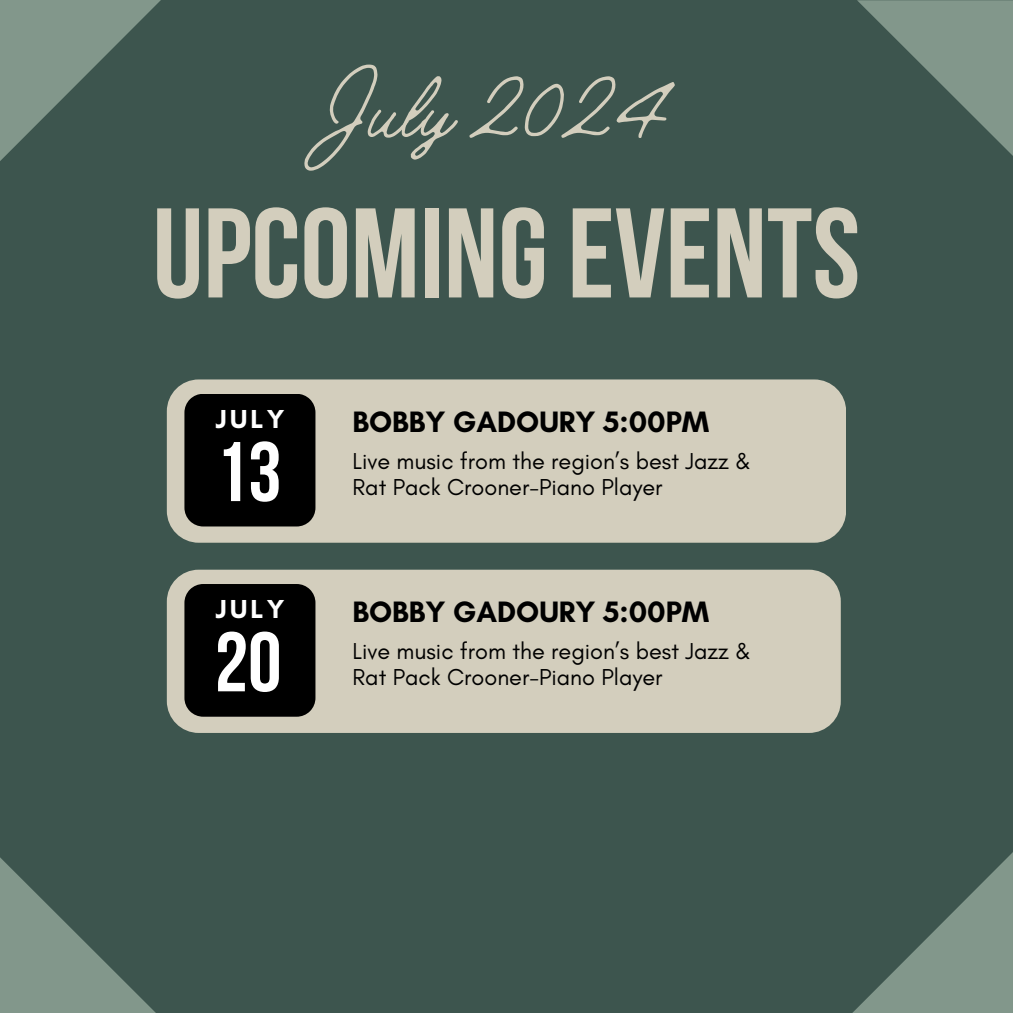
<style>
.page{position:relative;width:1013px;height:1013px;background:#fff}
.page>*{position:absolute;margin:0;border:0;box-sizing:border-box;transform-origin:0 0}
.t1{font:127.25px "Bebas Neue Cyrillic";color:#d3cebd}
.t2{font:300 105.5px "Jimmy Script";color:#d3cebd}
.t3{font:84.38px "Bebas Neue Cyrillic";color:#fff}
.t4{font:700 30px "Glacial Indifference";color:#000}
.t5{font:700 26.5px "Glacial Indifference";letter-spacing:.12em;color:#fff}
.t6{font:23.5px/26.1px "Glacial Indifference";color:#000}
</style>
<div class="page">
<div style="left:0;top:0;width:1012px;height:1012px;background:#3d554e"></div>
<div style="left:167px;top:379px;width:679px;height:163px;background:#d3cebd;border-radius:32px"></div>
<div style="left:167px;top:569px;width:673px;height:164px;background:#d3cebd;border-radius:32px"></div>
<div style="left:184px;top:394px;width:131px;height:132px;background:#000"></div>
<div style="left:184px;top:584px;width:131px;height:132px;background:#000"></div>
<svg style="left:0;top:857px;width:155px;height:155px"></svg>
<svg style="left:853px;top:853px;width:159px;height:159px"></svg>
<svg style="left:857px;top:0;width:155px;height:155px"></svg>
<svg style="left:0;top:0;width:161px;height:161px"></svg>
<p class="t2" style="left:328px;top:39px;width:345px">July 2024</p>
<h2 class="t1" style="left:153px;top:202px;width:709px">UPCOMINGEVENTS</h2>
<p class="t5" style="left:215px;top:403px;width:70px">JULY</p>
<h1 class="t3" style="left:215px;top:438px;width:68px">13</h1>
<h3 class="t5" style="left:215px;top:593px;width:70px">JULY</h3>
<h4 class="t3" style="left:215px;top:628px;width:68px">20</h4>
<p class="t4" style="left:352px;top:403px;width:358px">BOBBY GADOURY 5:00PM</p>
<p class="t6" style="left:352px;top:448px;width:400px">Live music from the region’s best Jazz &amp;<br>Rat Pack Crooner-Piano Player</p>
<h4 class="t4" style="left:352px;top:593px;width:358px">BOBBY GADOURY 5:00PM</h4>
<h3 class="t6" style="left:352px;top:638px;width:400px">Live music from the region’s best Jazz &amp;<br>Rat Pack Crooner-Piano Player</h3>
</div>
